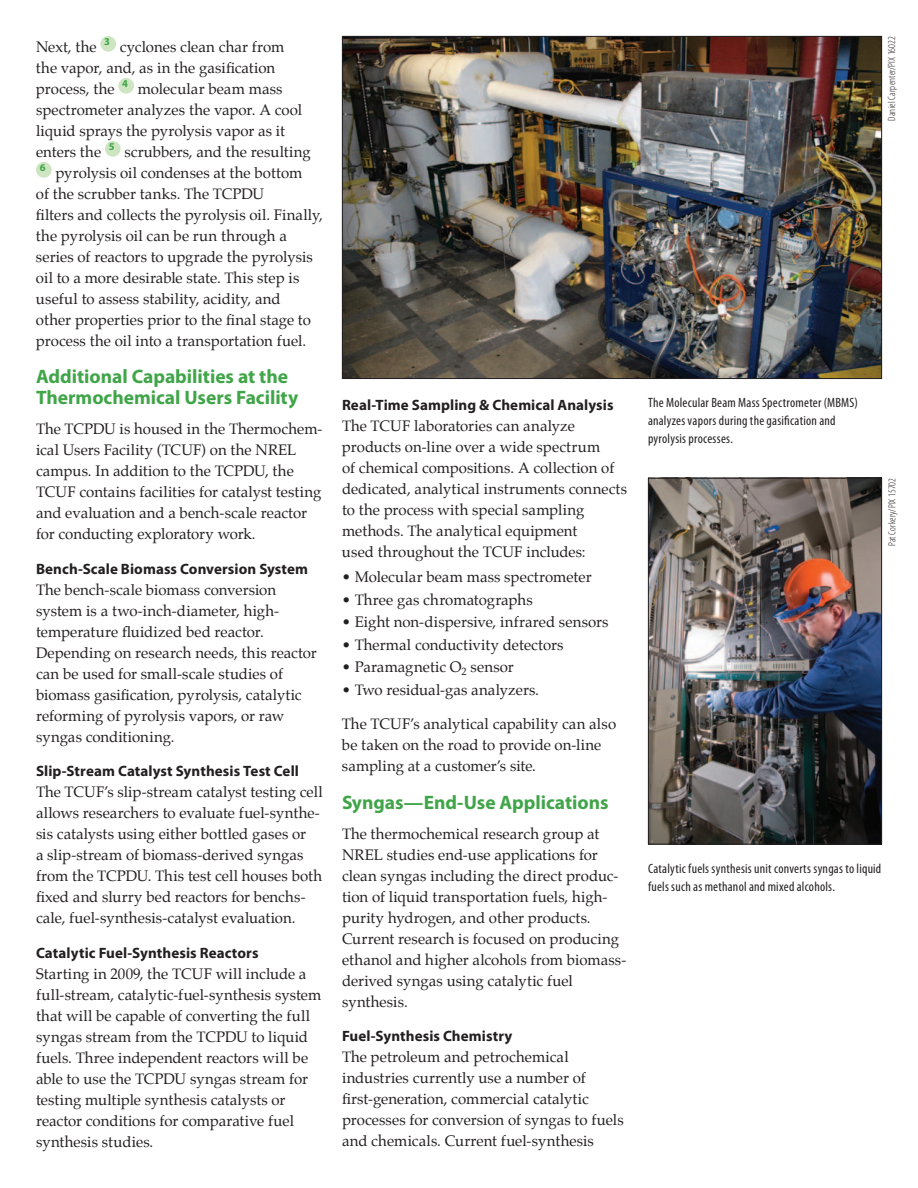
<style>
.page{position:relative;width:918px;height:1188px;background:#fff}
.page>*{position:absolute;margin:0;border:0;box-sizing:border-box;transform-origin:0 0}
.t1{font:700 19.5px/21px "Myriad Pro";color:#40a548}
.t2{font:15px/21px "Palatino";color:#231f20}
.t3{font:700 15px "Myriad Pro";letter-spacing:.005em;color:#231f20}
.t4{font:condensed 13.5px/18px "Myriad Pro";letter-spacing:.02em;color:#231f20}
.t5{font:300 condensed 10.5px "Myriad Pro";letter-spacing:.01em;color:#231f20}
</style>
<div class="page">
<img style="left:344px;top:38px;width:536px;height:339px">
<img style="left:650px;top:480px;width:230px;height:362px">
<div style="left:648px;top:478px;width:234px;height:366px;border:1px solid #231f20"></div>
<div style="left:100px;top:36px;width:16px;height:16px;background:#cde5c1;border-radius:50%"></div>
<div style="left:118px;top:78px;width:16px;height:16px;background:#cde5c1;border-radius:50%"></div>
<div style="left:105px;top:141px;width:16px;height:16px;background:#cde5c1;border-radius:50%"></div>
<div style="left:36px;top:162px;width:16px;height:16px;background:#cde5c1;border-radius:50%"></div>
<p class="t2" style="left:36px;top:36px;width:288px">Next, the <sup>3</sup> cyclones clean char from<br>the vapor, and, as in the gasification process, the <sup>4</sup> molecular beam mass spectrometer analyzes the vapor. A cool liquid sprays the pyrolysis vapor as it enters the <sup>5</sup> scrubbers, and the resulting<br><sup>6</sup> pyrolysis oil condenses at the bottom<br>of the scrubber tanks. The TCPDU<br>filters and collects the pyrolysis oil. Finally, the pyrolysis oil can be run through a series of reactors to upgrade the pyrolysis oil to a more desirable state. This step is useful to assess stability, acidity, and<br>other properties prior to the final stage to process the oil into a transportation fuel.</p>
<h1 class="t1" style="left:36px;top:365px;width:264px">Additional Capabilities at the<br>Thermochemical Users Facility</h1>
<p class="t2" style="left:36px;top:418px;width:288px">The TCPDU is housed in the Thermochem&shy;ical Users Facility (TCUF) on the NREL campus. In addition to the TCPDU, the TCUF contains facilities for catalyst testing and evaluation and a bench-scale reactor for conducting exploratory work.</p>
<p class="t3" style="left:36px;top:559px;width:274px">Bench-Scale Biomass Conversion System</p>
<p class="t2" style="left:36px;top:579px;width:282px">The bench-scale biomass conversion system is a two-inch-diameter, high&shy;temperature fluidized bed reactor.<br>Depending on research needs, this reactor can be used for small-scale studies of biomass gasification, pyrolysis, catalytic reforming of pyrolysis vapors, or raw syngas conditioning.</p>
<p class="t3" style="left:36px;top:761px;width:265px">Slip-Stream Catalyst Synthesis Test Cell</p>
<p class="t2" style="left:36px;top:781px;width:288px">The TCUF’s slip-stream catalyst testing cell allows researchers to evaluate fuel-synthe&shy;sis catalysts using either bottled gases or<br>a slip-stream of biomass-derived syngas from the TCPDU. This test cell houses both fixed and slurry bed reactors for benchs&shy;cale, fuel-synthesis-catalyst evaluation.</p>
<p class="t3" style="left:36px;top:943px;width:224px">Catalytic Fuel-Synthesis Reactors</p>
<p class="t2" style="left:36px;top:963px;width:287px">Starting in 2009, the TCUF will include a full-stream, catalytic-fuel-synthesis system that will be capable of converting the full syngas stream from the TCPDU to liquid fuels. Three independent reactors will be able to use the TCPDU syngas stream for testing multiple synthesis catalysts or reactor conditions for comparative fuel synthesis studies.</p>
<p class="t3" style="left:342px;top:395px;width:273px">Real-Time Sampling &amp; Chemical Analysis</p>
<p class="t2" style="left:342px;top:415px;width:287px">The TCUF laboratories can analyze products on-line over a wide spectrum<br>of chemical compositions. A collection of dedicated, analytical instruments connects to the process with special sampling methods. The analytical equipment<br>used throughout the TCUF includes:</p>
<p class="t2" style="left:342px;top:566px;width:251px">• Molecular beam mass spectrometer</p>
<p class="t2" style="left:342px;top:589px;width:192px">• Three gas chromatographs</p>
<p class="t2" style="left:342px;top:611px;width:268px">• Eight non-dispersive, infrared sensors</p>
<p class="t2" style="left:342px;top:634px;width:223px">• Thermal conductivity detectors</p>
<p class="t2" style="left:342px;top:656px;width:173px">• Paramagnetic O<sub>2</sub> sensor</p>
<p class="t2" style="left:342px;top:679px;width:199px">• Two residual-gas analyzers.</p>
<p class="t2" style="left:342px;top:713px;width:276px">The TCUF’s analytical capability can also be taken on the road to provide on-line sampling at a customer’s site.</p>
<h1 class="t1" style="left:342px;top:791px;width:268px">Syngas—End-Use Applications</h1>
<p class="t2" style="left:342px;top:823px;width:286px">The thermochemical research group at NREL studies end-use applications for clean syngas including the direct produc&shy;tion of liquid transportation fuels, high&shy;purity hydrogen, and other products.<br>Current research is focused on producing ethanol and higher alcohols from biomass&shy;derived syngas using catalytic fuel synthesis.</p>
<p class="t3" style="left:342px;top:1026px;width:172px">Fuel-Synthesis Chemistry</p>
<p class="t2" style="left:342px;top:1046px;width:283px">The petroleum and petrochemical industries currently use a number of first-generation, commercial catalytic processes for conversion of syngas to fuels and chemicals. Current fuel-synthesis</p>
<p class="t5" style="left:885px;top:121px;width:86px;rotate:-90deg">Daniel Carpenter/PIX 16022</p>
<p class="t4" style="left:648px;top:393px;width:212px">The Molecular Beam Mass Spectrometer (MBMS) analyzes vapors during the gasification and pyrolysis processes.</p>
<p class="t5" style="left:886px;top:546px;width:69px;rotate:-90deg">Pat Corkery/PIX 15702</p>
<p class="t4" style="left:648px;top:859px;width:235px">Catalytic fuels synthesis unit converts syngas to liquid fuels such as methanol and mixed alcohols.</p>
</div>
